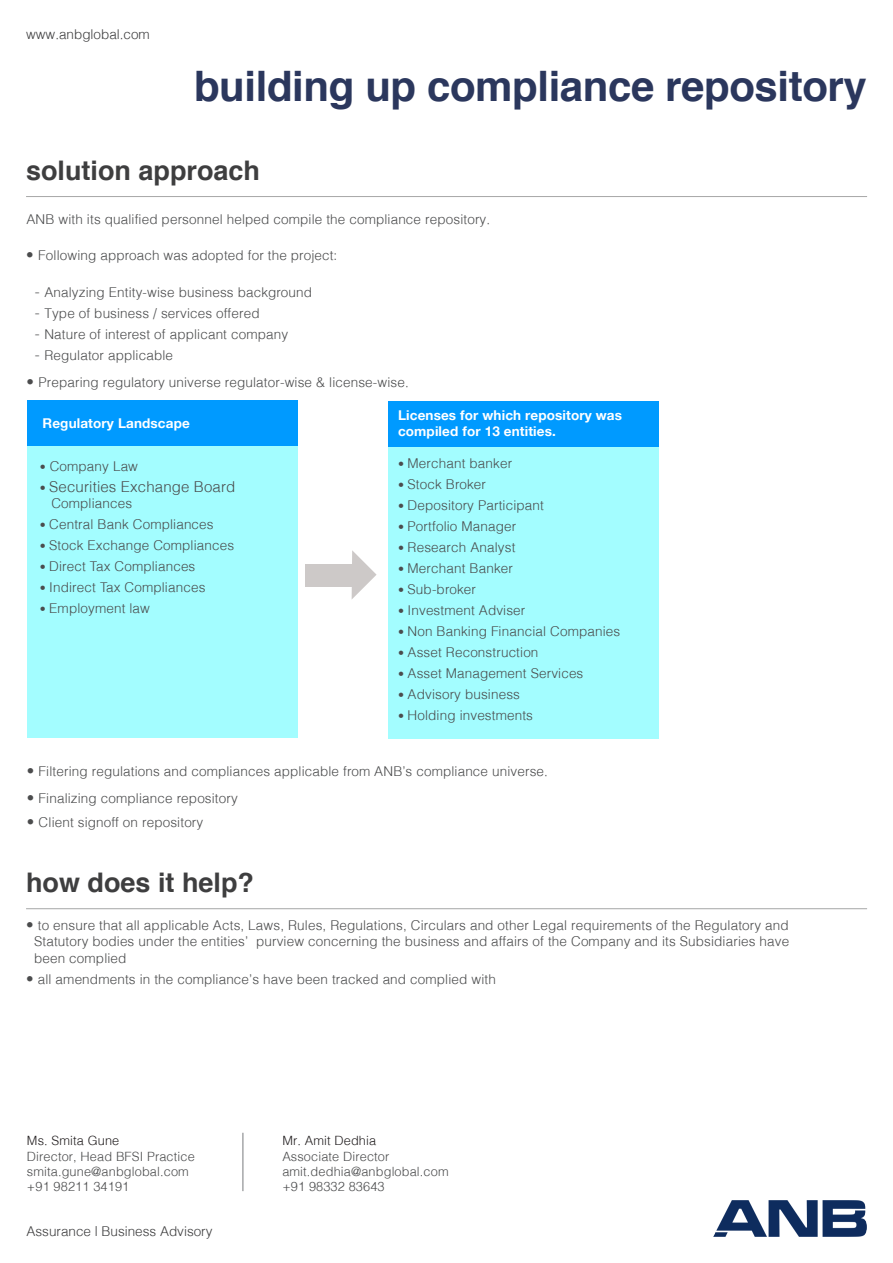
<style>
.page{position:relative;width:893px;height:1263px;background:#fff}
.page>*{position:absolute;margin:0;border:0;box-sizing:border-box;transform-origin:0 0}
.t1{font:700 42px "Helvetica";letter-spacing:-.01em;color:#2b375d}
.t2{font:700 27px "Helvetica";color:#3e3e3f}
.t3{font:300 15px "Helv";letter-spacing:.01em;color:#4b4c4d}
.t4{font:300 13.5px "Helv";letter-spacing:.01em;color:#4b4c4d}
.t5{font:700 13.5px "Helvetica 75";letter-spacing:.01em;color:#fff}
.t6{font:300 13.5px "Helv";color:#3e3e3f}
.t7{font:300 12.75px "Helv";letter-spacing:.01em;color:#4b4c4d}
.t8{font:300 12.75px "Helv";letter-spacing:.01em;color:#231f20}
.s1{font-size:15px}
.s2{font-size:12px}
</style>
<div class="page">
<hr style="left:26px;top:196px;width:841px;height:1px;background:#4b4c4d">
<img style="left:714px;top:1201px;width:153px;height:35px">
<div style="left:27px;top:400px;width:271px;height:46px;background:#009aff"></div>
<div style="left:27px;top:446px;width:271px;height:291px;background:#a3fdff"></div>
<hr style="left:26px;top:908px;width:841px;height:1px;background:#4b4c4d">
<div style="left:389px;top:401px;width:270px;height:45px;background:#009aff"></div>
<div style="left:389px;top:447px;width:270px;height:291px;background:#a3fdff"></div>
<svg style="left:305px;top:550px;width:72px;height:49px"></svg>
<hr style="left:242px;top:1133px;width:1px;height:58px;background:#808285">
<p class="t6" style="left:26px;top:26px;width:125px">www.anbglobal.com</p>
<p class="t1" style="left:194px;top:59px;width:674px">building up compliance repository</p>
<p class="t2" style="left:26px;top:154px;width:236px">solution approach</p>
<p class="t4" style="left:26px;top:210px;width:465px">ANB with its qualified personnel helped compile the compliance repository.</p>
<p class="t4" style="left:26px;top:247px;width:313px"><span class="s1">•</span> Following approach was adopted for the project:</p>
<p class="t4" style="left:35px;top:284px;width:279px"><span class="s1">-</span> Analyzing Entity-wise business background</p>
<p class="t4" style="left:35px;top:305px;width:226px"><span class="s1">-</span> Type of business / services offered</p>
<p class="t4" style="left:35px;top:326px;width:255px"><span class="s1">-</span> Nature of interest of applicant company</p>
<p class="t4" style="left:35px;top:347px;width:140px"><span class="s1">-</span> Regulator applicable</p>
<p class="t4" style="left:27px;top:373px;width:384px"><span class="s1">•</span> Preparing regulatory universe regulator-wise &amp; license-wise.</p>
<p class="t5" style="left:43px;top:415px;width:149px">Regulatory Landscape</p>
<p class="t4" style="left:40px;top:458px;width:100px"><span class="s2">•</span> Company Law</p>
<p class="t3" style="left:40px;top:477px;width:197px"><span class="s2">•</span> Securities Exchange Board</p>
<p class="t4" style="left:51px;top:495px;width:82px">Compliances</p>
<p class="t4" style="left:40px;top:516px;width:175px"><span class="s2">•</span> Central Bank Compliances</p>
<p class="t4" style="left:40px;top:537px;width:196px"><span class="s2">•</span> Stock Exchange Compliances</p>
<p class="t4" style="left:40px;top:558px;width:157px"><span class="s2">•</span> Direct Tax Compliances</p>
<p class="t4" style="left:40px;top:579px;width:167px"><span class="s2">•</span> Indirect Tax Compliances</p>
<p class="t4" style="left:40px;top:600px;width:112px"><span class="s2">•</span> Employment law</p>
<p class="t5" style="left:398px;top:407px;width:226px">Licenses for which repository was</p>
<p class="t5" style="left:398px;top:423px;width:159px">compiled for 13 entities.</p>
<p class="t4" style="left:398px;top:455px;width:116px"><span class="s2">•</span> Merchant banker</p>
<p class="t4" style="left:398px;top:476px;width:90px"><span class="s2">•</span> Stock Broker</p>
<p class="t4" style="left:398px;top:497px;width:147px"><span class="s2">•</span> Depository Participant</p>
<p class="t4" style="left:398px;top:518px;width:120px"><span class="s2">•</span> Portfolio Manager</p>
<p class="t4" style="left:398px;top:539px;width:119px"><span class="s2">•</span> Research Analyst</p>
<p class="t4" style="left:398px;top:560px;width:117px"><span class="s2">•</span> Merchant Banker</p>
<p class="t4" style="left:398px;top:581px;width:80px"><span class="s2">•</span> Sub-broker</p>
<p class="t4" style="left:398px;top:602px;width:129px"><span class="s2">•</span> Investment Adviser</p>
<p class="t4" style="left:398px;top:623px;width:224px"><span class="s2">•</span> Non Banking Financial Companies</p>
<p class="t4" style="left:398px;top:644px;width:142px"><span class="s2">•</span> Asset Reconstruction</p>
<p class="t4" style="left:398px;top:665px;width:187px"><span class="s2">•</span> Asset Management Services</p>
<p class="t4" style="left:398px;top:686px;width:124px"><span class="s2">•</span> Advisory business</p>
<p class="t4" style="left:398px;top:707px;width:137px"><span class="s2">•</span> Holding investments</p>
<p class="t4" style="left:27px;top:763px;width:523px"><span class="s1">•</span> Filtering regulations and compliances applicable from ANB’s compliance universe.</p>
<p class="t4" style="left:27px;top:790px;width:213px"><span class="s1">•</span> Finalizing compliance repository</p>
<p class="t4" style="left:27px;top:814px;width:178px"><span class="s1">•</span> Client signoff on repository</p>
<p class="t2" style="left:26px;top:866px;width:230px">how does it help?</p>
<p class="t4" style="left:26px;top:917px;width:764px"><span class="s1">•</span> to ensure that all applicable Acts, Laws, Rules, Regulations, Circulars and other Legal requirements of the Regulatory and</p>
<p class="t4" style="left:34px;top:933px;width:757px">Statutory bodies under the entities’ purview concerning the business and affairs of the Company and its Subsidiaries have</p>
<p class="t4" style="left:34px;top:949px;width:94px">been complied</p>
<p class="t4" style="left:26px;top:970px;width:471px"><span class="s1">•</span> all amendments in the compliance’s have been tracked and complied with</p>
<p class="t8" style="left:27px;top:1133px;width:94px">Ms. Smita Gune</p>
<p class="t7" style="left:27px;top:1148px;width:169px">Director, Head BFSI Practice</p>
<p class="t7" style="left:27px;top:1163px;width:163px">smita.gune@anbglobal.com</p>
<p class="t7" style="left:27px;top:1179px;width:104px">+91 98211 34191</p>
<p class="t6" style="left:26px;top:1223px;width:188px">Assurance | Business Advisory</p>
<p class="t8" style="left:282px;top:1133px;width:95px">Mr. Amit Dedhia</p>
<p class="t7" style="left:282px;top:1148px;width:109px">Associate Director</p>
<p class="t7" style="left:282px;top:1163px;width:168px">amit.dedhia@anbglobal.com</p>
<p class="t7" style="left:282px;top:1179px;width:104px">+91 98332 83643</p>
</div>
